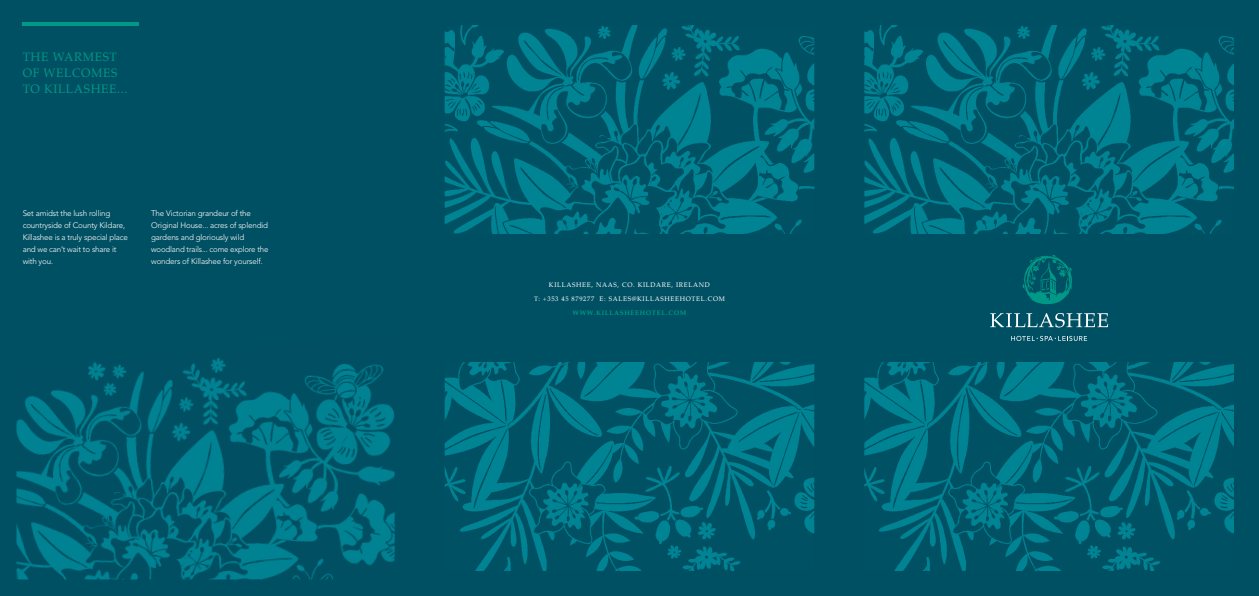
<style>
.page{position:relative;width:1259px;height:596px;background:#fff}
.page>*{position:absolute;margin:0;border:0;box-sizing:border-box;transform-origin:0 0}
.t1{font:12px/16px "Palatino";letter-spacing:.05em;color:#009987}
.t2{font:300 8px/12px "Avenir";letter-spacing:-.02em;color:#fff}
.t3{font:6.5px/14px "Palatino";letter-spacing:.1em;color:#fff;text-align:center}
.t4{font:700 6.5px "Palatino";letter-spacing:.1em;color:#009987}
</style>
<div class="page">
<svg style="left:0;top:0;width:411px;height:595px;background:#005669"></svg>
<img style="left:446px;top:26px;width:367px;height:543px">
<div style="left:420px;top:0;width:419px;height:595px;border:25px solid #005063"></div>
<div style="left:411px;top:234px;width:437px;height:127px;background:#005063"></div>
<img style="left:865px;top:26px;width:368px;height:543px">
<div style="left:839px;top:0;width:420px;height:595px;border:25px solid #005063"></div>
<div style="left:831px;top:234px;width:428px;height:127px;background:#005063"></div>
<svg style="left:990px;top:313px;width:118px;height:14px"></svg>
<svg style="left:1022px;top:255px;width:50px;height:49px"></svg>
<svg style="left:1011px;top:335px;width:76px;height:6px"></svg>
<hr style="left:23px;top:23px;width:116px;height:3px;background:#009987">
<h1 class="t1" style="left:23px;top:49px;width:106px">THE WARMEST<br>OF WELCOMES<br>TO KILLASHEE...</h1>
<p class="t2" style="left:23px;top:207px;width:107px">Set amidst the lush rolling countryside of County Kildare,<br>Killashee is a truly special place and we can’t wait to share it with you.</p>
<p class="t2" style="left:151px;top:207px;width:119px">The Victorian grandeur of the Original House... acres of splendid gardens and gloriously wild woodland trails... come explore the wonders of Killashee for yourself.</p>
<p class="t3" style="left:534px;top:277px;width:192px">KILLASHEE, NAAS, CO. KILDARE, IRELAND<br>T: +353 45 879277 E: SALES@KILLASHEEHOTEL.COM</p>
<p class="t4" style="left:572px;top:307px;width:115px">WWW.KILLASHEEHOTEL.COM</p>
</div>
